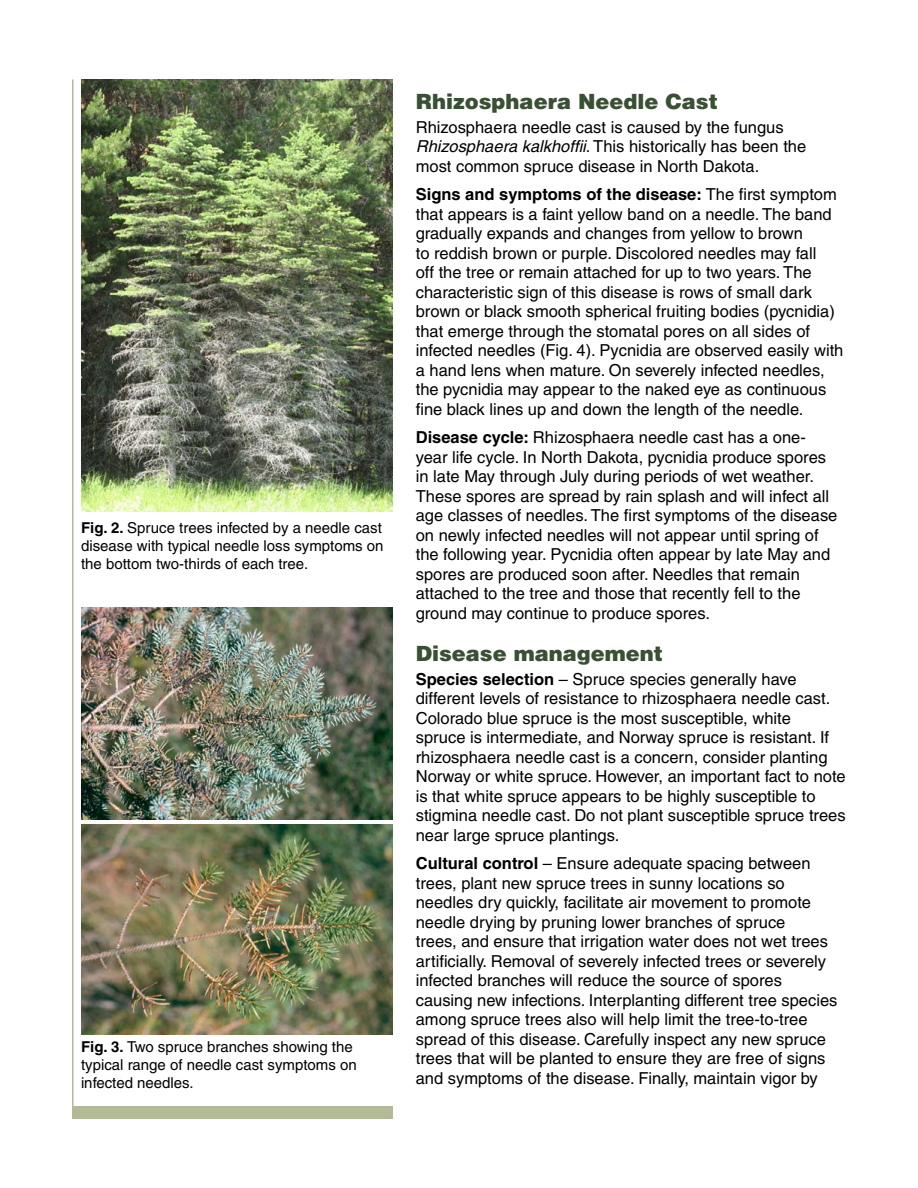
<style>
.page{position:relative;width:918px;height:1188px;background:#fff}
.page>*{position:absolute;margin:0;border:0;box-sizing:border-box;transform-origin:0 0}
.sub_titles{font:900 21px "Helvetica";color:#3a5034}
.body{font:16.5px/19.5px "Helvetica";color:#000}
.images{font:15px/18px "Helvetica";color:#000}
.s1{font-weight:700}
.s2{font-style:italic}
</style>
<div class="page">
<img style="left:81px;top:80px;width:312px;height:432px">
<img style="left:81px;top:608px;width:312px;height:212px">
<img style="left:81px;top:824px;width:312px;height:210px">
<hr style="left:72px;top:80px;width:2px;height:1039px;background:#b3ba97">
<div style="left:72px;top:1106px;width:321px;height:13px;background:#b3ba97"></div>
<p class="images" style="left:81px;top:519px;width:304px;text-align:justify"><span class="s1">Fig. 2.</span> Spruce trees infected by a needle cast disease with typical needle loss symptoms on the bottom two-thirds of each tree.</p>
<p class="images" style="left:81px;top:1037px;width:277px"><span class="s1">Fig. 3.</span> Two spruce branches showing the typical range of needle cast symptoms on infected needles.</p>
<p class="sub_titles" style="left:416px;top:87px;width:304px">Rhizosphaera Needle Cast</p>
<p class="body" style="left:416px;top:117px;width:392px">Rhizosphaera needle cast is caused by the fungus<br><span class="s2">Rhizosphaera kalkhoffii</span>. This historically has been the most common spruce disease in North Dakota.</p>
<p class="body" style="left:416px;top:185px;width:429px"><span class="s1">Signs and symptoms of the disease:</span> The first symptom that appears is a faint yellow band on a needle. The band gradually expands and changes from yellow to brown<br>to reddish brown or purple. Discolored needles may fall<br>off the tree or remain attached for up to two years. The characteristic sign of this disease is rows of small dark brown or black smooth spherical fruiting bodies (pycnidia) that emerge through the stomatal pores on all sides of infected needles (Fig. 4). Pycnidia are observed easily with a hand lens when mature. On severely infected needles, the pycnidia may appear to the naked eye as continuous fine black lines up and down the length of the needle.</p>
<p class="body" style="left:416px;top:428px;width:423px"><span class="s1">Disease cycle:</span> Rhizosphaera needle cast has a one&shy;year life cycle. In North Dakota, pycnidia produce spores in late May through July during periods of wet weather.<br>These spores are spread by rain splash and will infect all age classes of needles. The first symptoms of the disease on newly infected needles will not appear until spring of the following year. Pycnidia often appear by late May and spores are produced soon after. Needles that remain attached to the tree and those that recently fell to the ground may continue to produce spores.</p>
<p class="sub_titles" style="left:416px;top:639px;width:249px">Disease management</p>
<p class="body" style="left:416px;top:669px;width:432px"><span class="s1">Species selection</span> – Spruce species generally have different levels of resistance to rhizosphaera needle cast.<br>Colorado blue spruce is the most susceptible, white<br>spruce is intermediate, and Norway spruce is resistant. If rhizosphaera needle cast is a concern, consider planting Norway or white spruce. However, an important fact to note is that white spruce appears to be highly susceptible to stigmina needle cast. Do not plant susceptible spruce trees near large spruce plantings.</p>
<p class="body" style="left:416px;top:854px;width:423px"><span class="s1">Cultural control</span> – Ensure adequate spacing between trees, plant new spruce trees in sunny locations so needles dry quickly, facilitate air movement to promote needle drying by pruning lower branches of spruce<br>trees, and ensure that irrigation water does not wet trees artificially. Removal of severely infected trees or severely infected branches will reduce the source of spores causing new infections. Interplanting different tree species among spruce trees also will help limit the tree-to-tree spread of this disease. Carefully inspect any new spruce trees that will be planted to ensure they are free of signs and symptoms of the disease. Finally, maintain vigor by</p>
</div>
